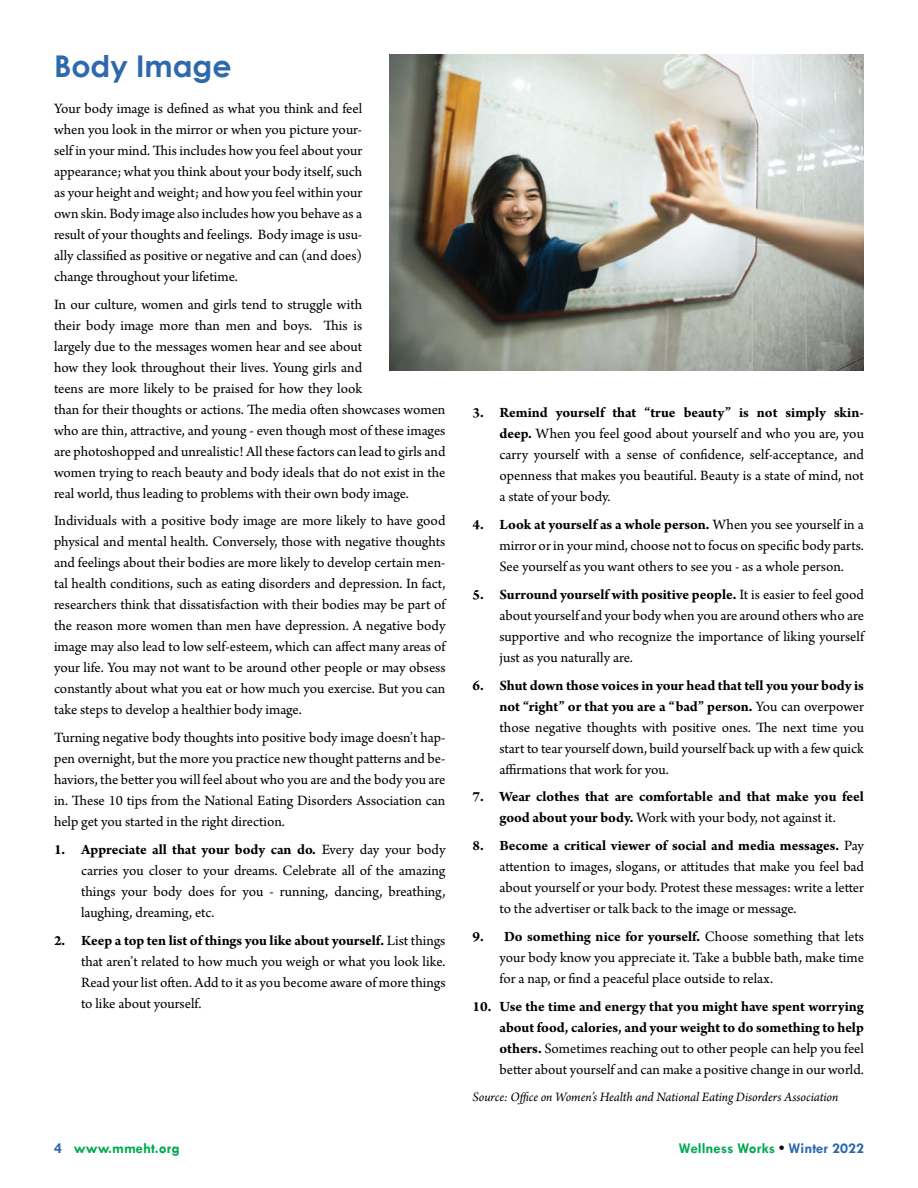
<style>
.page{position:relative;width:918px;height:1188px;background:#fff}
.page>*{position:absolute;margin:0;border:0;box-sizing:border-box;transform-origin:0 0}
.Headline-MMEHT_NL{font:700 30px "Century Gothic";color:#2e69ae}
.Body_Text-MMEHT_NL{font:15px/21px "Arno Pro";color:#000;text-align:justify}
.t1{font:700 15px/21px "Arno Pro";letter-spacing:-.005em;color:#000;text-align:center}
.t2{font:700 15px "Tw Cen";color:#00a94f}
.Body_Text-MMEHT_NL-2{font:italic 13.5px "Arno Pro";letter-spacing:-.005em;color:#000}
.s1{font-weight:700}
.s2{font-weight:400}
.s3{color:#2e69ae}
.s4{color:#000}
</style>
<div class="page">
<img style="left:389px;top:54px;width:475px;height:316px">
<p class="Headline-MMEHT_NL" style="left:54px;top:43px;width:179px">Body Image</p>
<p class="Body_Text-MMEHT_NL" style="left:54px;top:99px;width:310px">Your body image is defined as what you think and feel when you look in the mirror or when you picture your&shy;self in your mind. This includes how you feel about your appearance; what you think about your body itself, such as your height and weight; and how you feel within your own skin. Body image also includes how you behave as a result of your thoughts and feelings. Body image is usu&shy;ally classified as positive or negative and can (and does) change throughout your lifetime.</p>
<p class="Body_Text-MMEHT_NL" style="left:54px;top:294px;width:393px;text-align:left">In our culture, women and girls tend to struggle with<br>their body image more than men and boys. This is<br>largely due to the messages women hear and see about<br>how they look throughout their lives. Young girls and<br>teens are more likely to be praised for how they look<br>than for their thoughts or actions. The media often showcases women who are thin, attractive, and young - even though most of these images are photoshopped and unrealistic! All these factors can lead to girls and women trying to reach beauty and body ideals that do not exist in the real world, thus leading to problems with their own body image.</p>
<p class="Body_Text-MMEHT_NL" style="left:54px;top:511px;width:393px">Individuals with a positive body image are more likely to have good physical and mental health. Conversely, those with negative thoughts and feelings about their bodies are more likely to develop certain men&shy;tal health conditions, such as eating disorders and depression. In fact, researchers think that dissatisfaction with their bodies may be part of the reason more women than men have depression. A negative body image may also lead to low self-esteem, which can affect many areas of your life. You may not want to be around other people or may obsess constantly about what you eat or how much you exercise. But you can take steps to develop a healthier body image.</p>
<p class="Body_Text-MMEHT_NL" style="left:54px;top:728px;width:393px">Turning negative body thoughts into positive body image doesn’t hap&shy;pen overnight, but the more you practice new thought patterns and be&shy;haviors, the better you will feel about who you are and the body you are in. These 10 tips from the National Eating Disorders Association can help get you started in the right direction.</p>
<p class="Body_Text-MMEHT_NL" style="left:81px;top:840px;width:366px;text-indent:-27px"><span class="s1">1. Appreciate all that your body can do.</span> Every day your body carries you closer to your dreams. Celebrate all of the amazing things your body does for you - running, dancing, breathing, laughing, dreaming, etc.</p>
<p class="Body_Text-MMEHT_NL" style="left:81px;top:930px;width:366px;text-indent:-27px"><span class="s1">2. Keep a top ten list of things you like about yourself.</span> List things that aren’t related to how much you weigh or what you look like.<br>Read your list often. Add to it as you become aware of more things to like about yourself.</p>
<p class="Body_Text-MMEHT_NL" style="left:500px;top:403px;width:366px;text-indent:-27px"><span class="s1">3. Remind yourself that “true beauty” is not simply skin&shy;deep.</span> When you feel good about yourself and who you are, you carry yourself with a sense of confidence, self-acceptance, and openness that makes you beautiful. Beauty is a state of mind, not a state of your body.</p>
<p class="Body_Text-MMEHT_NL" style="left:500px;top:515px;width:366px;text-indent:-27px"><span class="s1">4. Look at yourself as a whole person.</span> When you see yourself in a mirror or in your mind, choose not to focus on specific body parts.<br>See yourself as you want others to see you - as a whole person.</p>
<p class="Body_Text-MMEHT_NL" style="left:500px;top:585px;width:366px;text-indent:-27px"><span class="s1">5. Surround yourself with positive people.</span> It is easier to feel good about yourself and your body when you are around others who are supportive and who recognize the importance of liking yourself just as you naturally are.</p>
<p class="Body_Text-MMEHT_NL" style="left:500px;top:675px;width:366px;text-indent:-27px"><span class="s1">6. Shut down those voices in your head that tell you your body is not “right” or that you are a “bad” person.</span> You can overpower those negative thoughts with positive ones. The next time you start to tear yourself down, build yourself back up with a few quick affirmations that work for you.</p>
<p class="t1" style="left:472px;top:787px;width:393px">7. Wear clothes that are comfortable and that make you feel good about your body. <span class="s2">Work with your body, not against it.</span></p>
<p class="Body_Text-MMEHT_NL" style="left:500px;top:836px;width:366px;text-indent:-27px"><span class="s1">8. Become a critical viewer of social and media messages.</span> Pay attention to images, slogans, or attitudes that make you feel bad about yourself or your body. Protest these messages: write a letter to the advertiser or talk back to the image or message.</p>
<p class="Body_Text-MMEHT_NL" style="left:500px;top:927px;width:366px;text-indent:-27px"><span class="s1">9. Do something nice for yourself.</span> Choose something that lets your body know you appreciate it. Take a bubble bath, make time for a nap, or find a peaceful place outside to relax.</p>
<p class="t1" style="left:500px;top:996px;width:366px;text-align:justify;text-indent:-27px">10. Use the time and energy that you might have spent worrying about food, calories, and your weight to do something to help others. <span class="s2">Sometimes reaching out to other people can help you feel better about yourself and can make a positive change in our world.</span></p>
<p class="Body_Text-MMEHT_NL-2" style="left:472px;top:1090px;width:368px">Source: Office on Women’s Health and National Eating Disorders Association</p>
<p class="t2" style="left:54px;top:1139px;width:127px"><span class="s3">4</span> www.mmeht.org</p>
<p class="t2" style="left:679px;top:1139px;width:187px">Wellness Works <span class="s4">•</span> <span class="s3">Winter 2022</span></p>
</div>
